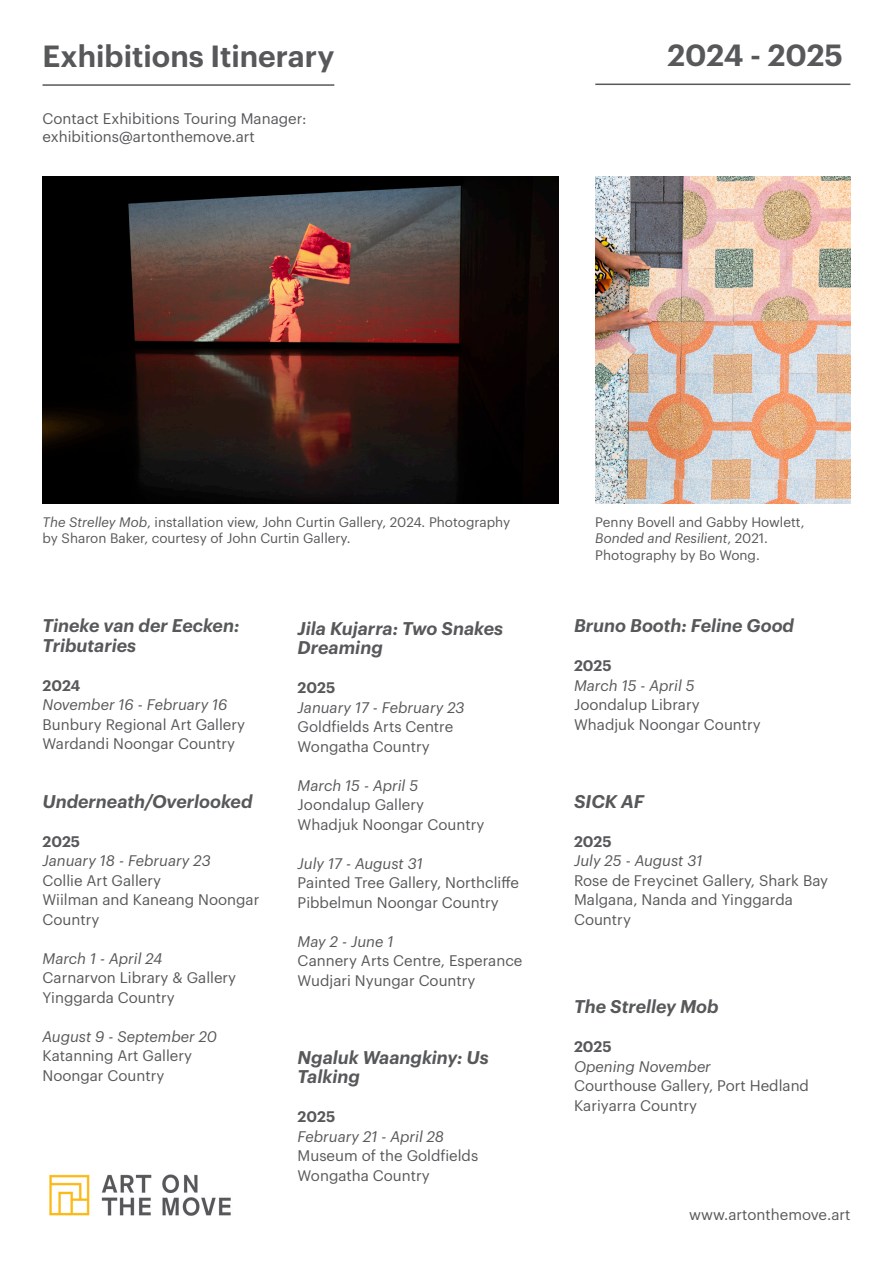
<style>
.page{position:relative;width:893px;height:1263px;background:#fff}
.page>*{position:absolute;margin:0;border:0;box-sizing:border-box;transform-origin:0 0}
.Page_Title{font:600 30px "Graphik";color:#57585a}
.Exhibition_Dates{font:italic 600 18px/19.5px "Graphik";color:#57585a}
.Exhibition_Dates-2{font:15px/19.5px "Graphik";color:#57585a}
.Exhibition_Dates-3{font:italic 15px/19.5px "Graphik";color:#57585a}
.Venue_Name{font:15px/18px "Graphik";color:#57585a}
.Exhibition_Dates-4{font:600 15px "Graphik";color:#57585a}
.t1{font:15px "Graphik";color:#595a5c}
.Exhibition_Dates-5{font:13.5px/16.2px "Graphik";color:#57585a}
.s1{font-style:italic}
.s2{font-style:normal}
</style>
<div class="page">
<img style="left:49px;top:1174px;width:182px;height:42px">
<hr style="left:43px;top:84px;width:291px;height:2px;background:#57585a">
<hr style="left:595px;top:84px;width:255px;height:1px;background:#57585a">
<img style="left:43px;top:176px;width:516px;height:328px">
<img style="left:595px;top:176px;width:255px;height:328px">
<p class="Page_Title" style="left:43px;top:33px;width:293px">Exhibitions Itinerary</p>
<p class="Venue_Name" style="left:43px;top:108px;width:266px">Contact Exhibitions Touring Manager: exhibitions@artonthemove.art</p>
<p class="Page_Title" style="left:668px;top:32px;width:177px">2024 - 2025</p>
<p class="Exhibition_Dates-5" style="left:43px;top:513px;width:469px"><span class="s1">The Strelley Mob</span>, installation view, John Curtin Gallery, 2024. Photography by Sharon Baker, courtesy of John Curtin Gallery.</p>
<p class="Exhibition_Dates-5" style="left:595px;top:513px;width:211px">Penny Bovell and Gabby Howlett,<br><span class="s1">Bonded and Resilient</span>, 2021.<br>Photography by Bo Wong.</p>
<p class="Exhibition_Dates" style="left:43px;top:614px;width:198px">Tineke van der Eecken:<br>Tributaries</p>
<p class="Exhibition_Dates-4" style="left:43px;top:674px;width:39px">2024</p>
<p class="Exhibition_Dates-3" style="left:43px;top:694px;width:187px">November 16 - February 16</p>
<p class="Exhibition_Dates-2" style="left:43px;top:713px;width:204px">Bunbury Regional Art Gallery<br>Wardandi Noongar Country</p>
<p class="Exhibition_Dates" style="left:43px;top:790px;width:211px">Underneath/Overlooked</p>
<p class="Exhibition_Dates-4" style="left:43px;top:830px;width:39px">2025</p>
<p class="Exhibition_Dates-3" style="left:43px;top:850px;width:170px">January 18 - February 23<br><span class="s2">Collie Art Gallery</span></p>
<p class="Exhibition_Dates-2" style="left:43px;top:889px;width:218px">Wiilman and Kaneang Noongar<br>Country</p>
<p class="Exhibition_Dates-3" style="left:43px;top:947px;width:121px">March 1 - April 24</p>
<p class="Exhibition_Dates-2" style="left:43px;top:967px;width:195px">Carnarvon Library &amp; Gallery</p>
<p class="Exhibition_Dates-2" style="left:43px;top:986px;width:134px">Yinggarda Country</p>
<p class="Exhibition_Dates-3" style="left:43px;top:1025px;width:176px">August 9 - September 20</p>
<p class="Exhibition_Dates-2" style="left:43px;top:1045px;width:151px">Katanning Art Gallery</p>
<p class="Exhibition_Dates-2" style="left:43px;top:1064px;width:123px">Noongar Country</p>
<p class="Exhibition_Dates" style="left:298px;top:617px;width:207px">Jila Kujarra: Two Snakes<br>Dreaming</p>
<p class="Exhibition_Dates-4" style="left:298px;top:676px;width:39px">2025</p>
<p class="Exhibition_Dates-3" style="left:298px;top:696px;width:168px">January 17 - February 23<br><span class="s2">Goldfields Arts Centre</span></p>
<p class="Exhibition_Dates-2" style="left:298px;top:735px;width:134px">Wongatha Country</p>
<p class="Exhibition_Dates-3" style="left:298px;top:774px;width:122px">March 15 - April 5</p>
<p class="Exhibition_Dates-2" style="left:298px;top:794px;width:128px">Joondalup Gallery</p>
<p class="Exhibition_Dates-2" style="left:298px;top:813px;width:188px">Whadjuk Noongar Country</p>
<p class="Exhibition_Dates-3" style="left:298px;top:852px;width:127px">July 17 - August 31</p>
<p class="Exhibition_Dates-2" style="left:298px;top:872px;width:223px">Painted Tree Gallery, Northcliffe</p>
<p class="Exhibition_Dates-2" style="left:298px;top:891px;width:203px">Pibbelmun Noongar Country</p>
<p class="Exhibition_Dates-3" style="left:298px;top:930px;width:97px">May 2 - June 1</p>
<p class="Exhibition_Dates-2" style="left:298px;top:950px;width:226px">Cannery Arts Centre, Esperance<br>Wudjari Nyungar Country</p>
<p class="Exhibition_Dates" style="left:298px;top:1046px;width:193px">Ngaluk Waangkiny: Us<br>Talking</p>
<p class="Exhibition_Dates-4" style="left:298px;top:1105px;width:39px">2025</p>
<p class="Exhibition_Dates-3" style="left:298px;top:1125px;width:148px">February 21 - April 28</p>
<p class="Exhibition_Dates-2" style="left:298px;top:1145px;width:182px">Museum of the Goldfields</p>
<p class="Exhibition_Dates-2" style="left:298px;top:1164px;width:134px">Wongatha Country</p>
<p class="Exhibition_Dates" style="left:574px;top:614px;width:221px">Bruno Booth: Feline Good</p>
<p class="Exhibition_Dates-4" style="left:574px;top:654px;width:39px">2025</p>
<p class="Exhibition_Dates-3" style="left:574px;top:674px;width:122px">March 15 - April 5</p>
<p class="Exhibition_Dates-2" style="left:574px;top:694px;width:127px">Joondalup Library</p>
<p class="Exhibition_Dates-2" style="left:574px;top:713px;width:188px">Whadjuk Noongar Country</p>
<p class="Exhibition_Dates" style="left:574px;top:790px;width:72px">SICK AF</p>
<p class="Exhibition_Dates-4" style="left:574px;top:830px;width:39px">2025</p>
<p class="Exhibition_Dates-3" style="left:574px;top:850px;width:130px">July 25 - August 31</p>
<p class="Exhibition_Dates-2" style="left:574px;top:869px;width:256px">Rose de Freycinet Gallery, Shark Bay</p>
<p class="Exhibition_Dates-2" style="left:574px;top:889px;width:220px">Malgana, Nanda and Yinggarda<br>Country</p>
<p class="Exhibition_Dates" style="left:574px;top:995px;width:146px">The Strelley Mob</p>
<p class="Exhibition_Dates-4" style="left:574px;top:1035px;width:39px">2025</p>
<p class="Exhibition_Dates-3" style="left:574px;top:1055px;width:138px">Opening November</p>
<p class="Exhibition_Dates-2" style="left:574px;top:1075px;width:236px">Courthouse Gallery, Port Hedland</p>
<p class="Exhibition_Dates-2" style="left:574px;top:1094px;width:124px">Kariyarra Country</p>
<p class="t1" style="left:689px;top:1204px;width:163px">www.artonthemove.art</p>
</div>
